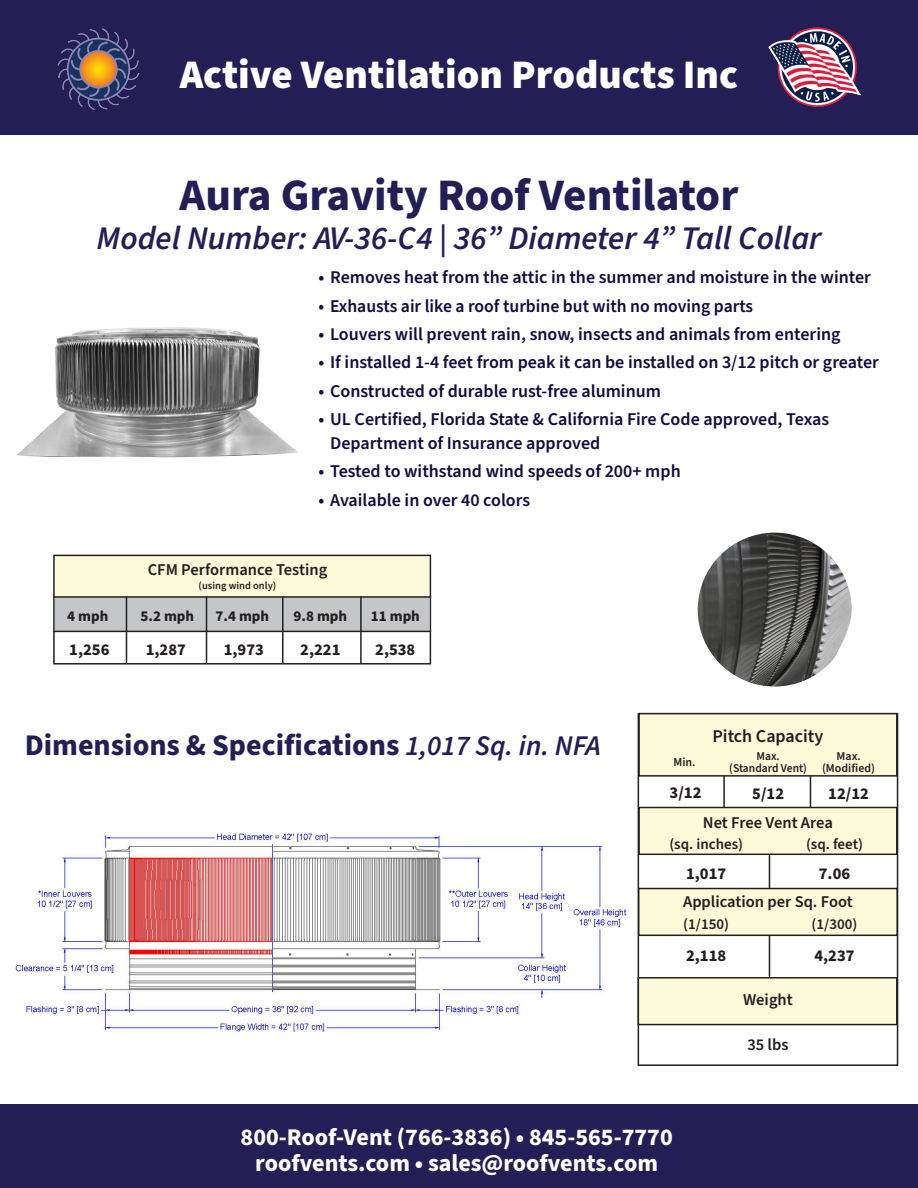
<style>
.page{position:relative;width:918px;height:1188px;background:#fff}
.page>*{position:absolute;margin:0;border:0;box-sizing:border-box;transform-origin:0 0}
.t1{font:700 45px "Source Sans Pro";color:#231f56}
.t2{font:900 40.5px "Source Sans Pro";color:#fff}
.t3{font:italic 600 33px "Source Sans Pro";color:#231f56}
.t4{font:700 30px "Source Sans Pro";color:#231f56}
.t5{font:700 24px "Source Sans Pro";color:#fff}
.t6{font:600 18px/24px "Source Sans Pro";color:#130c40}
.t7{font:600 18px "Source Sans Pro";color:#231f20}
.t8{font:600 16.5px "Source Sans Pro";color:#231f20}
.t9{font:700 16.5px "Source Sans Pro";color:#231f20}
.t10{font:600 15px "Source Sans Pro";color:#231f20}
.t11{font:700 15px "Source Sans Pro";color:#231f20}
.t12{font:600 12px/12px "Source Sans Pro";color:#231f20;text-align:center}
.t13{font:600 12px/12px "Source Sans Pro";color:#231f20;text-align:center;scale:.96 1}
.t14{font:600 10.5px "Source Sans Pro";color:#231f20}
.s1{font-weight:600;font-style:italic;font-size:28.5px}
</style>
<div class="page">
<div style="left:0;top:1px;width:918px;height:134px;background:#231f56"></div>
<img style="left:57px;top:28px;width:83px;height:83px">
<img style="left:769px;top:28px;width:92px;height:79px">
<div style="left:0;top:1105px;width:918px;height:83px;background:#231f56"></div>
<img style="left:13px;top:833px;width:615px;height:199px">
<img style="left:17px;top:327px;width:281px;height:131px">
<img style="left:698px;top:533px;width:154px;height:154px;border-radius:77px">
<div style="left:55px;top:556px;width:374px;height:41px;background:#fcfbd9"></div>
<div style="left:55px;top:597px;width:374px;height:34px;background:#c5c6c8"></div>
<hr style="left:53px;top:596px;width:378px;height:2px;background:#231f20">
<hr style="left:53px;top:631px;width:378px;height:1px;background:#231f20">
<hr style="left:126px;top:596px;width:1px;height:68px;background:#231f20">
<hr style="left:206px;top:596px;width:1px;height:68px;background:#231f20">
<hr style="left:282px;top:596px;width:2px;height:68px;background:#231f20">
<hr style="left:360px;top:596px;width:2px;height:68px;background:#231f20">
<div style="left:53px;top:555px;width:378px;height:110px;border:2px solid #231f20"></div>
<hr style="left:769px;top:810px;width:1px;height:167px;background:#231f20">
<hr style="left:723px;top:771px;width:2px;height:49px;background:#231f20">
<hr style="left:810px;top:770px;width:1px;height:49px;background:#231f20">
<div style="left:639px;top:714px;width:258px;height:62px;background:#fcfbd9"></div>
<div style="left:638px;top:713px;width:260px;height:64px;border:2px solid #231f20"></div>
<div style="left:639px;top:808px;width:258px;height:46px;background:#fcfbd9"></div>
<div style="left:638px;top:807px;width:260px;height:48px;border:2px solid #231f20"></div>
<div style="left:639px;top:889px;width:258px;height:46px;background:#fcfbd9"></div>
<div style="left:638px;top:888px;width:260px;height:48px;border:2px solid #231f20"></div>
<div style="left:638px;top:978px;width:259px;height:47px;background:#fcfbd9"></div>
<div style="left:638px;top:977px;width:260px;height:48px;border:2px solid #231f20"></div>
<p class="t2" style="left:180px;top:47px;width:560px">Active Ventilation Products Inc</p>
<p class="t1" style="left:179px;top:164px;width:561px">Aura Gravity Roof Ventilator</p>
<p class="t3" style="left:97px;top:216px;width:726px">Model Number: AV-36-C4 | 36” Diameter 4” Tall Collar</p>
<p class="t6" style="left:318px;top:266px;width:554px">• Removes heat from the attic in the summer and moisture in the winter</p>
<p class="t6" style="left:319px;top:294px;width:436px">• Exhausts air like a roof turbine but with no moving parts</p>
<p class="t6" style="left:318px;top:323px;width:524px">• Louvers will prevent rain, snow, insects and animals from entering</p>
<p class="t6" style="left:318px;top:351px;width:562px">• If installed 1-4 feet from peak it can be installed on 3/12 pitch or greater</p>
<p class="t6" style="left:318px;top:379px;width:344px">• Constructed of durable rust-free aluminum</p>
<p class="t6" style="left:330px;top:407px;width:501px;text-indent:-12px">• UL Certified, Florida State &amp; California Fire Code approved, Texas<br>Department of Insurance approved</p>
<p class="t6" style="left:318px;top:460px;width:364px">• Tested to withstand wind speeds of 200+ mph</p>
<p class="t6" style="left:318px;top:488px;width:213px">• Available in over 40 colors</p>
<p class="t8" style="left:148px;top:559px;width:181px">CFM Performance Testing</p>
<p class="t14" style="left:199px;top:578px;width:79px">(using wind only)</p>
<p class="t11" style="left:67px;top:606px;width:43px">4 mph</p>
<p class="t11" style="left:141px;top:606px;width:55px">5.2 mph</p>
<p class="t11" style="left:216px;top:606px;width:55px">7.4 mph</p>
<p class="t11" style="left:294px;top:606px;width:55px">9.8 mph</p>
<p class="t11" style="left:371px;top:606px;width:51px">11 mph</p>
<p class="t9" style="left:69px;top:638px;width:42px">1,256</p>
<p class="t9" style="left:146px;top:638px;width:42px">1,287</p>
<p class="t9" style="left:224px;top:638px;width:42px">1,973</p>
<p class="t9" style="left:300px;top:638px;width:42px">2,221</p>
<p class="t9" style="left:375px;top:638px;width:42px">2,538</p>
<p class="t4" style="left:25px;top:725px;width:577px">Dimensions &amp; Specifications <span class="s1">1,017 Sq. in. NFA</span></p>
<p class="t7" style="left:712px;top:724px;width:112px">Pitch Capacity</p>
<p class="t12" style="left:673px;top:756px;width:24px">Min.</p>
<p class="t13" style="left:729px;top:750px;width:83px">Max.<br>(Standard Vent)</p>
<p class="t9" style="left:670px;top:782px;width:33px">3/12</p>
<p class="t9" style="left:752px;top:783px;width:33px">5/12</p>
<p class="t12" style="left:822px;top:750px;width:55px">Max. (Modified)</p>
<p class="t9" style="left:828px;top:782px;width:42px">12/12</p>
<p class="t8" style="left:703px;top:812px;width:132px">Net Free Vent Area</p>
<p class="t10" style="left:669px;top:834px;width:75px">(sq. inches)</p>
<p class="t9" style="left:686px;top:862px;width:42px">1,017</p>
<p class="t10" style="left:806px;top:834px;width:59px">(sq. feet)</p>
<p class="t9" style="left:819px;top:862px;width:33px">7.06</p>
<p class="t8" style="left:683px;top:891px;width:171px">Application per Sq. Foot</p>
<p class="t10" style="left:683px;top:914px;width:47px">(1/150)</p>
<p class="t9" style="left:686px;top:945px;width:42px">2,118</p>
<p class="t8" style="left:743px;top:988px;width:51px">Weight</p>
<p class="t8" style="left:747px;top:1034px;width:43px">35 lbs</p>
<p class="t10" style="left:812px;top:914px;width:47px">(1/300)</p>
<p class="t9" style="left:814px;top:945px;width:42px">4,237</p>
<p class="t5" style="left:241px;top:1121px;width:434px">800-Roof-Vent (766-3836) • 845-565-7770</p>
<p class="t5" style="left:255px;top:1146px;width:404px">roofvents.com • sales@roofvents.com</p>
</div>
